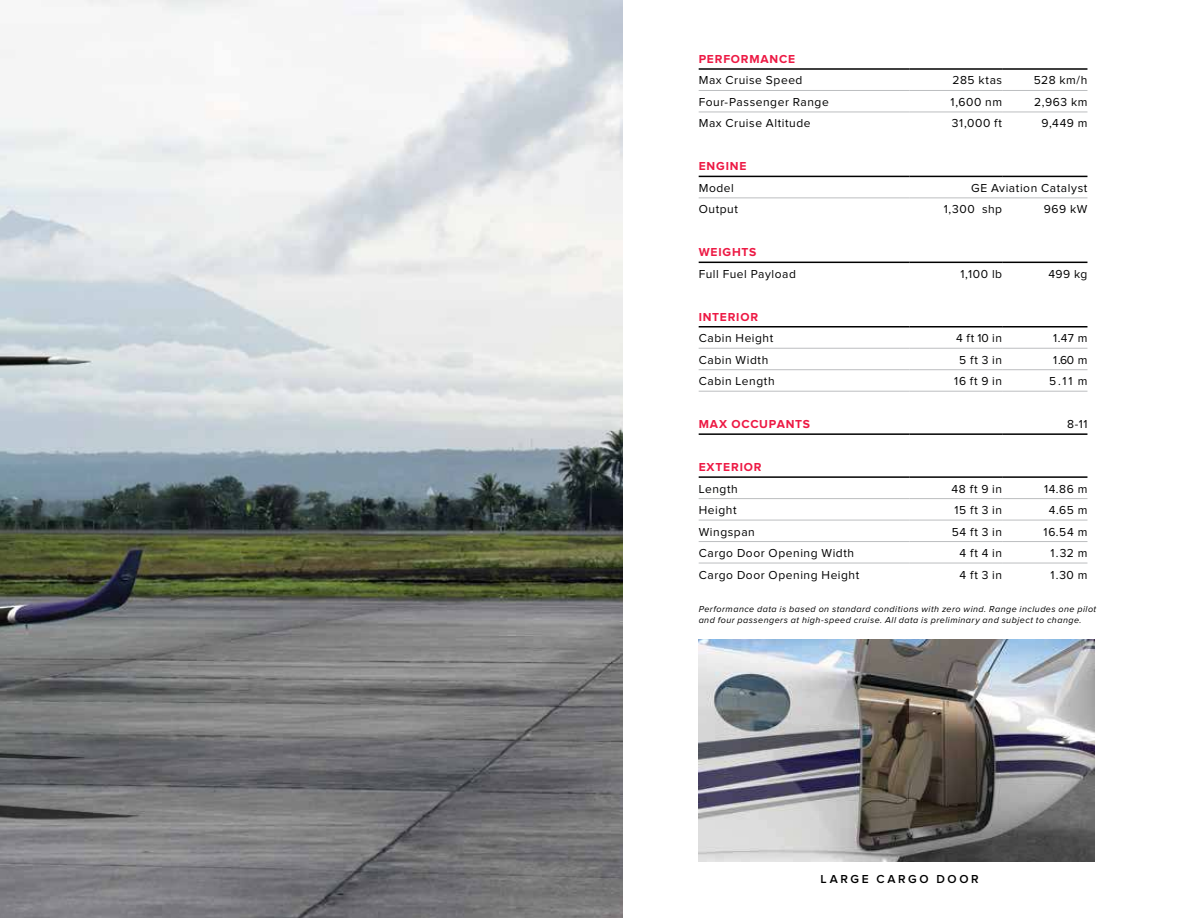
<style>
.page{position:relative;width:1188px;height:918px;background:#fff}
.page>*{position:absolute;margin:0;border:0;box-sizing:border-box;transform-origin:0 0}
.t1{font:12px "Proxima Nova";letter-spacing:.045em;color:#000}
.t2{font:700 12px "Proxima Nova";letter-spacing:.07em;color:#ed1944}
.t3{font:600 12px "Proxima Nova";letter-spacing:.22em;color:#000}
.t4{font:italic 9px/10.5px "Proxima Nova";letter-spacing:.05em;color:#000}
</style>
<div class="page">
<img style="left:0;top:0;width:622px;height:918px">
<hr style="left:699px;top:348px;width:210px;height:1px;background:#bcbec0">
<hr style="left:909px;top:348px;width:93px;height:1px;background:#bcbec0">
<hr style="left:1002px;top:348px;width:85px;height:1px;background:#bcbec0">
<hr style="left:699px;top:369px;width:210px;height:1px;background:#bcbec0">
<hr style="left:909px;top:369px;width:93px;height:1px;background:#bcbec0">
<hr style="left:1002px;top:369px;width:85px;height:1px;background:#bcbec0">
<hr style="left:699px;top:498px;width:210px;height:1px;background:#bcbec0">
<hr style="left:909px;top:498px;width:93px;height:1px;background:#bcbec0">
<hr style="left:1002px;top:498px;width:85px;height:1px;background:#bcbec0">
<hr style="left:699px;top:90px;width:210px;height:1px;background:#bcbec0">
<hr style="left:909px;top:90px;width:93px;height:1px;background:#bcbec0">
<hr style="left:1002px;top:90px;width:85px;height:1px;background:#bcbec0">
<hr style="left:699px;top:262px;width:210px;height:1px;background:#000">
<hr style="left:909px;top:262px;width:93px;height:1px;background:#000">
<hr style="left:1002px;top:262px;width:85px;height:1px;background:#000">
<hr style="left:699px;top:326px;width:210px;height:2px;background:#000">
<hr style="left:909px;top:326px;width:93px;height:2px;background:#000">
<hr style="left:1002px;top:326px;width:85px;height:2px;background:#000">
<hr style="left:699px;top:476px;width:210px;height:2px;background:#000">
<hr style="left:909px;top:476px;width:93px;height:2px;background:#000">
<hr style="left:1002px;top:476px;width:85px;height:2px;background:#000">
<hr style="left:699px;top:391px;width:210px;height:1px;background:#bcbec0">
<hr style="left:909px;top:391px;width:93px;height:1px;background:#bcbec0">
<hr style="left:1002px;top:391px;width:85px;height:1px;background:#bcbec0">
<hr style="left:699px;top:112px;width:210px;height:1px;background:#bcbec0">
<hr style="left:909px;top:112px;width:93px;height:1px;background:#bcbec0">
<hr style="left:1002px;top:112px;width:85px;height:1px;background:#bcbec0">
<hr style="left:699px;top:198px;width:210px;height:1px;background:#bcbec0">
<hr style="left:909px;top:198px;width:93px;height:1px;background:#bcbec0">
<hr style="left:1002px;top:198px;width:85px;height:1px;background:#bcbec0">
<hr style="left:699px;top:68px;width:210px;height:2px;background:#000">
<hr style="left:909px;top:68px;width:93px;height:2px;background:#000">
<hr style="left:1002px;top:68px;width:85px;height:2px;background:#000">
<hr style="left:699px;top:176px;width:210px;height:1px;background:#000">
<hr style="left:909px;top:176px;width:93px;height:1px;background:#000">
<hr style="left:1002px;top:176px;width:85px;height:1px;background:#000">
<hr style="left:699px;top:520px;width:210px;height:1px;background:#bcbec0">
<hr style="left:909px;top:520px;width:93px;height:1px;background:#bcbec0">
<hr style="left:1002px;top:520px;width:85px;height:1px;background:#bcbec0">
<hr style="left:699px;top:541px;width:210px;height:1px;background:#bcbec0">
<hr style="left:909px;top:541px;width:93px;height:1px;background:#bcbec0">
<hr style="left:1002px;top:541px;width:85px;height:1px;background:#bcbec0">
<hr style="left:699px;top:563px;width:210px;height:1px;background:#bcbec0">
<hr style="left:909px;top:563px;width:93px;height:1px;background:#bcbec0">
<hr style="left:1002px;top:563px;width:85px;height:1px;background:#bcbec0">
<hr style="left:699px;top:433px;width:210px;height:2px;background:#000">
<hr style="left:909px;top:433px;width:93px;height:2px;background:#000">
<hr style="left:1002px;top:433px;width:85px;height:2px;background:#000">
<img style="left:699px;top:639px;width:395px;height:223px">
<p class="t2" style="left:699px;top:52px;width:98px">PERFORMANCE</p>
<p class="t1" style="left:699px;top:74px;width:105px">Max Cruise Speed</p>
<p class="t1" style="left:953px;top:74px;width:51px">285 ktas</p>
<p class="t1" style="left:1034px;top:74px;width:55px">528 km/h</p>
<p class="t1" style="left:699px;top:95px;width:132px">Four-Passenger Range</p>
<p class="t1" style="left:951px;top:95px;width:53px">1,600 nm</p>
<p class="t1" style="left:1034px;top:95px;width:55px">2,963 km</p>
<p class="t1" style="left:699px;top:117px;width:113px">Max Cruise Altitude</p>
<p class="t1" style="left:952px;top:117px;width:52px">31,000 ft</p>
<p class="t1" style="left:1042px;top:117px;width:47px">9,449 m</p>
<p class="t2" style="left:699px;top:160px;width:49px">ENGINE</p>
<p class="t1" style="left:699px;top:181px;width:37px">Model</p>
<p class="t1" style="left:971px;top:181px;width:118px">GE Aviation Catalyst</p>
<p class="t1" style="left:699px;top:203px;width:41px">Output</p>
<p class="t1" style="left:944px;top:203px;width:60px">1,300 shp</p>
<p class="t1" style="left:1044px;top:203px;width:45px">969 kW</p>
<p class="t2" style="left:699px;top:245px;width:59px">WEIGHTS</p>
<p class="t1" style="left:699px;top:267px;width:99px">Full Fuel Payload</p>
<p class="t1" style="left:961px;top:267px;width:43px">1,100 lb</p>
<p class="t1" style="left:1048px;top:267px;width:41px">499 kg</p>
<p class="t2" style="left:699px;top:310px;width:61px">INTERIOR</p>
<p class="t1" style="left:699px;top:332px;width:76px">Cabin Height</p>
<p class="t1" style="left:956px;top:332px;width:48px">4 ft 10 in</p>
<p class="t1" style="left:1053px;top:332px;width:36px">1.47 m</p>
<p class="t1" style="left:699px;top:353px;width:71px">Cabin Width</p>
<p class="t1" style="left:959px;top:353px;width:44px">5 ft 3 in</p>
<p class="t1" style="left:1053px;top:353px;width:36px">1.60 m</p>
<p class="t1" style="left:699px;top:375px;width:77px">Cabin Length</p>
<p class="t1" style="left:954px;top:375px;width:49px">16 ft 9 in</p>
<p class="t1" style="left:1049px;top:375px;width:40px">5.11 m</p>
<p class="t2" style="left:699px;top:417px;width:113px">MAX OCCUPANTS</p>
<p class="t1" style="left:1067px;top:417px;width:22px">8-11</p>
<p class="t2" style="left:699px;top:460px;width:64px">EXTERIOR</p>
<p class="t1" style="left:699px;top:482px;width:41px">Length</p>
<p class="t1" style="left:952px;top:482px;width:52px">48 ft 9 in</p>
<p class="t1" style="left:1044px;top:482px;width:45px">14.86 m</p>
<p class="t1" style="left:699px;top:503px;width:39px">Height</p>
<p class="t1" style="left:955px;top:503px;width:49px">15 ft 3 in</p>
<p class="t1" style="left:1049px;top:503px;width:40px">4.65 m</p>
<p class="t1" style="left:699px;top:525px;width:58px">Wingspan</p>
<p class="t1" style="left:952px;top:525px;width:52px">54 ft 3 in</p>
<p class="t1" style="left:1044px;top:525px;width:45px">16.54 m</p>
<p class="t1" style="left:699px;top:546px;width:157px">Cargo Door Opening Width</p>
<p class="t1" style="left:960px;top:546px;width:44px">4 ft 4 in</p>
<p class="t1" style="left:1051px;top:546px;width:38px">1.32 m</p>
<p class="t1" style="left:699px;top:568px;width:162px">Cargo Door Opening Height</p>
<p class="t1" style="left:960px;top:568px;width:44px">4 ft 3 in</p>
<p class="t1" style="left:1051px;top:568px;width:38px">1.30 m</p>
<p class="t4" style="left:699px;top:603px;width:399px">Performance data is based on standard conditions with zero wind. Range includes one pilot and four passengers at high-speed cruise. All data is preliminary and subject to change.</p>
<p class="t3" style="left:821px;top:873px;width:160px">LARGE CARGO DOOR</p>
</div>
